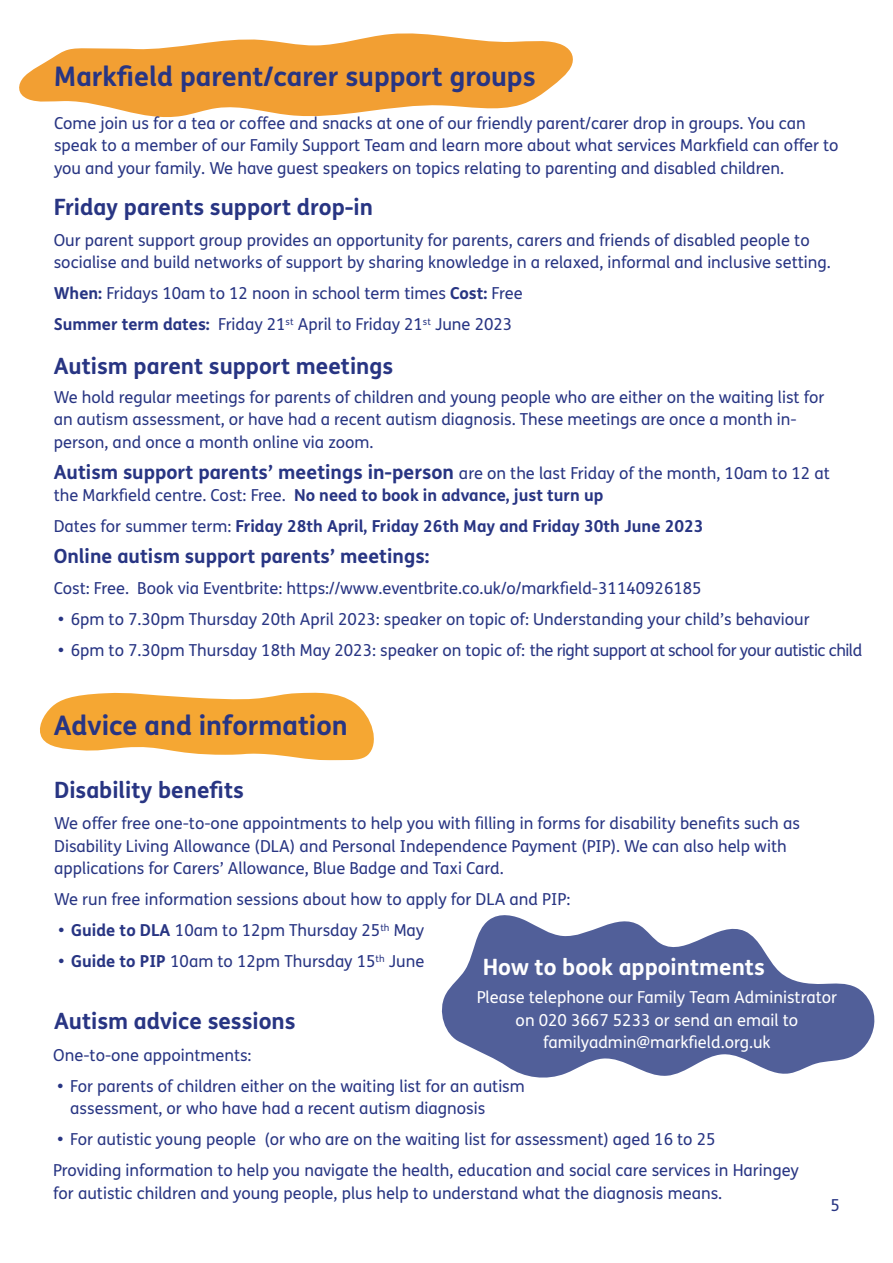
<style>
.page{position:relative;width:893px;height:1263px;background:#fff}
.page>*{position:absolute;margin:0;border:0;box-sizing:border-box;transform-origin:0 0}
.t1{font:700 27px "FS Mencap";color:#283583}
.t2{font:700 22.5px "FS Mencap";color:#283583}
.t3{font:700 22.5px "FS Mencap";color:#fff}
.t4{font:700 19.5px "FS Mencap";color:#283583}
.t5{font:16.5px/22.5px "FS Mencap";color:#283583}
.t6{font:16.5px/22.5px "FS Mencap";color:#fff;text-align:center}
.t7{font:16.5px "FS Mencap";letter-spacing:-.03em;color:#283583}
.t8{font:700 16.5px "FS Mencap";color:#283583}
.s1{font-weight:700}
.s2{font-weight:700;font-size:19.5px}
.s3{font-weight:400}
</style>
<div class="page">
<svg style="left:19px;top:33px;width:554px;height:84px;fill:#f29f33"></svg>
<svg style="left:40px;top:692px;width:334px;height:69px"></svg>
<svg style="left:441px;top:915px;width:434px;height:163px;fill:#515f99"></svg>
<h1 class="t1" style="left:54px;top:60px;width:483px">Markfield parent/carer support groups</h1>
<p class="t5" style="left:54px;top:112px;width:786px">Come join us for a tea or coffee and snacks at one of our friendly parent/carer drop in groups. You can speak to a member of our Family Support Team and learn more about what services Markfield can offer to you and your family. We have guest speakers on topics relating to parenting and disabled children.</p>
<h2 class="t2" style="left:54px;top:193px;width:321px">Friday parents support drop-in</h2>
<p class="t5" style="left:54px;top:229px;width:779px">Our parent support group provides an opportunity for parents, carers and friends of disabled people to socialise and build networks of support by sharing knowledge in a relaxed, informal and inclusive setting.</p>
<p class="t5" style="left:54px;top:278px;width:470px;line-height:31px"><span class="s1">When:</span> Fridays 10am to 12 noon in school term times <span class="s1">Cost:</span> Free<br><span class="s1">Summer term dates:</span> Friday 21<sup>st</sup> April to Friday 21<sup>st</sup> June 2023</p>
<h2 class="t2" style="left:54px;top:352px;width:341px">Autism parent support meetings</h2>
<p class="t5" style="left:54px;top:386px;width:772px">We hold regular meetings for parents of children and young people who are either on the waiting list for an autism assessment, or have had a recent autism diagnosis. These meetings are once a month in&shy;person, and once a month online via zoom.</p>
<p class="t5" style="left:54px;top:462px;width:778px"><span class="s2">Autism support parents’ meetings in-person</span> are on the last Friday of the month, 10am to 12 at the Markfield centre. Cost: Free. <span class="s1">No need to book in advance, just turn up</span></p>
<p class="t8" style="left:54px;top:516px;width:651px"><span class="s3">Dates for summer term:</span> Friday 28th April, Friday 26th May and Friday 30th June 2023</p>
<p class="t4" style="left:54px;top:544px;width:377px">Online autism support parents’ meetings:</p>
<p class="t5" style="left:54px;top:577px;width:649px">Cost: Free. Book via Eventbrite: https://www.eventbrite.co.uk/o/markfield-31140926185</p>
<p class="t5" style="left:58px;top:608px;width:753px"><span class="s1">•</span> 6pm to 7.30pm Thursday 20th April 2023: speaker on topic of: Understanding your child’s behaviour</p>
<p class="t7" style="left:58px;top:641px;width:806px"><span class="s1">•</span> 6pm to 7.30pm Thursday 18th May 2023: speaker on topic of: the right support at school for your autistic child</p>
<h1 class="t1" style="left:54px;top:709px;width:296px">Advice and information</h1>
<h2 class="t2" style="left:54px;top:776px;width:191px">Disability benefits</h2>
<p class="t5" style="left:54px;top:813px;width:747px">We offer free one-to-one appointments to help you with filling in forms for disability benefits such as<br>Disability Living Allowance (DLA) and Personal Independence Payment (PIP). We can also help with applications for Carers’ Allowance, Blue Badge and Taxi Card.</p>
<p class="t5" style="left:54px;top:889px;width:518px">We run free information sessions about how to apply for DLA and PIP:</p>
<p class="t5" style="left:59px;top:920px;width:367px"><span class="s1">• Guide to DLA</span> 10am to 12pm Thursday 25<sup>th</sup> May</p>
<p class="t5" style="left:59px;top:951px;width:367px"><span class="s1">• Guide to PIP</span> 10am to 12pm Thursday 15<sup>th</sup> June</p>
<h2 class="t3" style="left:483px;top:952px;width:284px">How to book appointments</h2>
<p class="t6" style="left:477px;top:987px;width:362px">Please telephone our Family Team Administrator on 020 3667 5233 or send an email to familyadmin@markfield.org.uk</p>
<h2 class="t2" style="left:54px;top:1006px;width:243px">Autism advice sessions</h2>
<p class="t5" style="left:53px;top:1044px;width:200px">One-to-one appointments:</p>
<p class="t5" style="left:70px;top:1075px;width:456px;text-indent:-13px"><span class="s1">•</span> For parents of children either on the waiting list for an autism assessment, or who have had a recent autism diagnosis</p>
<p class="t5" style="left:53px;top:1124px;width:747px;line-height:31px"><span class="s1">•</span> For autistic young people (or who are on the waiting list for assessment) aged 16 to 25<br>Providing information to help you navigate the health, education and social care services in Haringey</p>
<p class="t5" style="left:53px;top:1182px;width:670px">for autistic children and young people, plus help to understand what the diagnosis means.</p>
<p class="t5" style="left:831px;top:1194px;width:11px">5</p>
</div>
